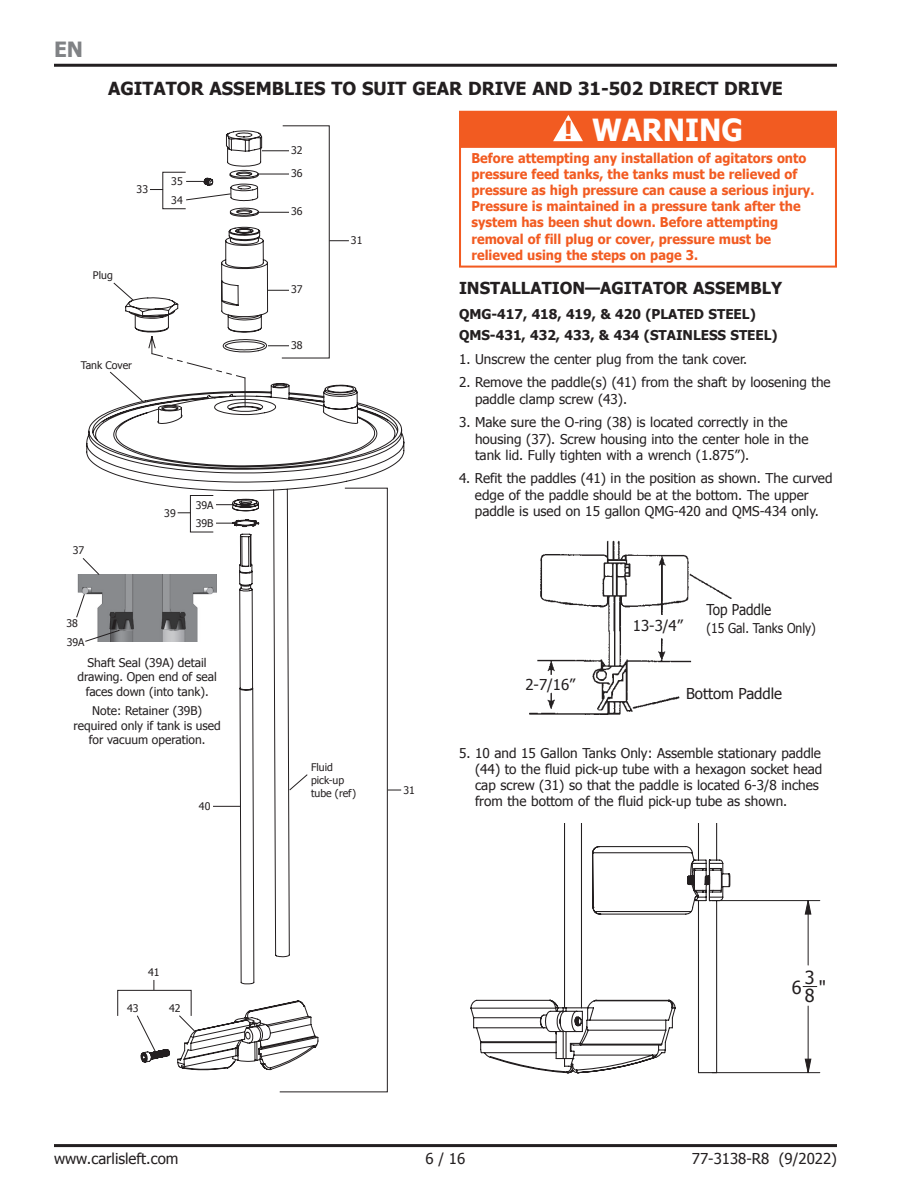
<style>
.page{position:relative;width:918px;height:1188px;background:#fff}
.page>*{position:absolute;margin:0;border:0;box-sizing:border-box;transform-origin:0 0}
.t1{font:700 30.45px "Tahoma";color:#fff;scale:.95 1}
.t2{font:700 21px "Tahoma";color:#808285}
.t3{font:700 18px "Tahoma";color:#231f20}
.t4{font:18px/18.5px "Tahoma";color:#231f20}
.t5{font:700 16.5px "Tahoma";color:#231f20}
.t6{font:15px "Tahoma";color:#231f20}
.t7{font:15px "Tahoma";color:#231f20;scale:.9 1}
.t8{font:13.5px/16.2px "Tahoma";color:#231f20}
.t9{font:700 13.5px/16.2px "Tahoma";color:#f25b21;scale:.95 1}
.t10{font:700 13.5px/20.5px "Tahoma";color:#231f20}
.t11{font:13.5px "Tahoma";color:#231f20;scale:.9 1}
.t12{font:12px/14.4px "Tahoma";color:#231f20;text-align:center}
.t13{font:10.5px/12.6px "Tahoma";color:#231f20}
.s1{font-size:24.75px;color:#f25b21}
</style>
<div class="page">
<div style="left:459px;top:146px;width:378px;height:122px;border:2px solid #f25b21"></div>
<div style="left:460px;top:112px;width:376px;height:34px;background:#f25b21"></div>
<svg style="left:553px;top:115px;width:30px;height:26px"></svg>
<div style="left:459px;top:111px;width:378px;height:36px;border:2px solid #f25b21"></div>
<img style="left:529px;top:541px;width:202px;height:174px">
<svg style="left:86px;top:130px;width:319px;height:941px"></svg>
<hr style="left:712px;top:1072px;width:108px;height:1px;background:#231f20">
<hr style="left:712px;top:900px;width:108px;height:1px;background:#231f20">
<svg style="left:803px;top:900px;width:14px;height:174px"></svg>
<svg style="left:470px;top:823px;width:315px;height:251px"></svg>
<svg style="left:178px;top:1015px;width:19px;height:18px"></svg>
<svg style="left:136px;top:1016px;width:20px;height:36px"></svg>
<div style="left:117px;top:990px;width:75px;height:26px;border:1px solid #231f20"></div>
<svg style="left:279px;top:487px;width:109px;height:606px"></svg>
<svg style="left:388px;top:790px;width:13px;height:1px"></svg>
<svg style="left:289px;top:774px;width:19px;height:17px"></svg>
<svg style="left:216px;top:504px;width:16px;height:1px"></svg>
<svg style="left:216px;top:523px;width:16px;height:1px"></svg>
<svg style="left:213px;top:806px;width:27px;height:1px"></svg>
<svg style="left:178px;top:512px;width:12px;height:1px"></svg>
<div style="left:190px;top:495px;width:24px;height:37px;border:1px solid #231f20"></div>
<img style="left:78px;top:575px;width:138px;height:66px">
<svg style="left:82px;top:557px;width:18px;height:19px"></svg>
<svg style="left:76px;top:593px;width:9px;height:25px"></svg>
<svg style="left:84px;top:629px;width:36px;height:13px"></svg>
<svg style="left:109px;top:336px;width:137px;height:72px"></svg>
<svg style="left:113px;top:282px;width:21px;height:19px"></svg>
<svg style="left:186px;top:181px;width:18px;height:1px"></svg>
<svg style="left:186px;top:193px;width:46px;height:8px"></svg>
<svg style="left:150px;top:189px;width:12px;height:1px"></svg>
<div style="left:162px;top:172px;width:24px;height:37px;border:1px solid #231f20"></div>
<hr style="left:259px;top:174px;width:30px;height:1px;background:#231f20">
<hr style="left:259px;top:212px;width:30px;height:1px;background:#231f20">
<svg style="left:262px;top:125px;width:87px;height:234px"></svg>
<hr style="left:54px;top:64px;width:783px;height:3px;background:#231f20">
<hr style="left:54px;top:1144px;width:783px;height:3px;background:#231f20">
<h2 class="t2" style="left:54px;top:36px;width:31px">EN</h2>
<h3 class="t3" style="left:108px;top:77px;width:676px">AGITATOR ASSEMBLIES TO SUIT GEAR DRIVE AND 31-502 DIRECT DRIVE</h3>
<p class="t13" style="left:137px;top:183px;width:13px">33</p>
<p class="t13" style="left:171px;top:172px;width:13px;line-height:18.5px">35<br>34</p>
<p class="t13" style="left:291px;top:143px;width:13px">32</p>
<p class="t13" style="left:291px;top:167px;width:13px">36</p>
<p class="t13" style="left:291px;top:205px;width:13px">36</p>
<p class="t13" style="left:351px;top:233px;width:13px">31</p>
<h1 class="t1" style="left:564px;top:111px;width:190px"><span class="s1">!</span> WARNING</h1>
<p class="t9" style="left:472px;top:149px;width:362px">Before attempting any installation of agitators onto pressure feed tanks, the tanks must be relieved of pressure as high pressure can cause a serious injury.<br>Pressure is maintained in a pressure tank after the system has been shut down. Before attempting removal of fill plug or cover, pressure must be relieved using the steps on page 3.</p>
<p class="t13" style="left:93px;top:269px;width:21px">Plug</p>
<p class="t13" style="left:81px;top:358px;width:53px">Tank Cover</p>
<p class="t13" style="left:73px;top:544px;width:13px">37</p>
<p class="t13" style="left:66px;top:614px;width:19px;line-height:18.8px">38<br>39A</p>
<p class="t13" style="left:164px;top:506px;width:13px">39</p>
<p class="t13" style="left:196px;top:495px;width:19px;line-height:18.5px">39A<br>39B</p>
<p class="t12" style="left:77px;top:655px;width:141px">Shaft Seal (39A) detail drawing. Open end of seal faces down (into tank).</p>
<p class="t12" style="left:74px;top:703px;width:149px">Note: Retainer (39B) required only if tank is used for vacuum operation.</p>
<p class="t13" style="left:199px;top:800px;width:13px">40</p>
<p class="t13" style="left:148px;top:965px;width:13px">41</p>
<p class="t13" style="left:127px;top:1001px;width:13px">43</p>
<p class="t13" style="left:169px;top:1001px;width:13px">42</p>
<p class="t13" style="left:291px;top:283px;width:13px">37</p>
<p class="t13" style="left:291px;top:338px;width:13px">38</p>
<p class="t13" style="left:311px;top:761px;width:47px">Fluid pick-up tube (ref)</p>
<p class="t13" style="left:404px;top:784px;width:13px">31</p>
<p class="t5" style="left:459px;top:278px;width:325px">INSTALLATION—AGITATOR ASSEMBLY</p>
<p class="t10" style="left:459px;top:304px;width:320px">QMG-417, 418, 419, &amp; 420 (PLATED STEEL)<br>QMS-431, 432, 433, &amp; 434 (STAINLESS STEEL)</p>
<p class="t8" style="left:459px;top:350px;width:290px">1. Unscrew the center plug from the tank cover.</p>
<p class="t8" style="left:475px;top:374px;width:357px;text-indent:-16px">2. Remove the paddle(s) (41) from the shaft by loosening the paddle clamp screw (43).</p>
<p class="t8" style="left:475px;top:414px;width:335px;text-indent:-16px">3. Make sure the O-ring (38) is located correctly in the housing (37). Screw housing into the center hole in the tank lid. Fully tighten with a wrench (1.875”).</p>
<p class="t8" style="left:459px;top:470px;width:375px;text-align:center">4. Refit the paddles (41) in the position as shown. The curved edge of the paddle should be at the bottom. The upper paddle is used on 15 gallon QMG-420 and QMS-434 only.</p>
<p class="t6" style="left:525px;top:675px;width:51px">2-7/16”</p>
<p class="t7" style="left:706px;top:600px;width:74px">Top Paddle</p>
<p class="t6" style="left:633px;top:616px;width:51px">13-3/4”</p>
<p class="t11" style="left:706px;top:619px;width:123px">(15 Gal. Tanks Only)</p>
<p class="t6" style="left:686px;top:684px;width:98px">Bottom Paddle</p>
<p class="t8" style="left:475px;top:744px;width:349px;text-indent:-16px">5. 10 and 15 Gallon Tanks Only: Assemble stationary paddle (44) to the fluid pick-up tube with a hexagon socket head cap screw (31) so that the paddle is located 6-3/8 inches from the bottom of the fluid pick-up tube as shown.</p>
<h3 class="t4" style="left:792px;top:977px;width:11px">6</h3>
<h3 class="t4" style="left:805px;top:967px;width:11px">3<br>8</h3>
<h3 class="t4" style="left:819px;top:977px;width:9px">"</h3>
<p class="t6" style="left:54px;top:1149px;width:126px">www.carlisleft.com</p>
<p class="t6" style="left:426px;top:1149px;width:41px">6 / 16</p>
<p class="t6" style="left:692px;top:1149px;width:147px">77-3138-R8 (9/2022)</p>
</div>
